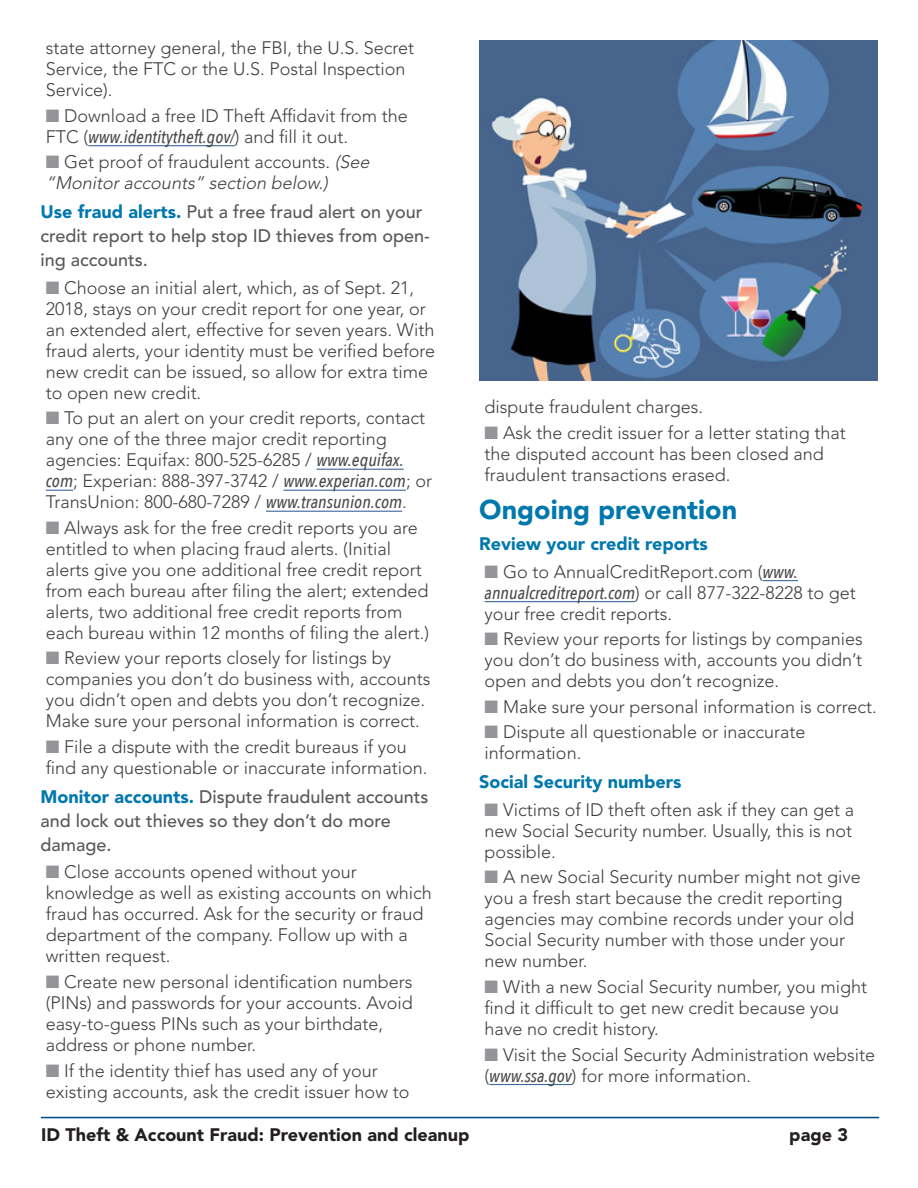
<style>
.page{position:relative;width:918px;height:1188px;background:#fff}
.page>*{position:absolute;margin:0;border:0;box-sizing:border-box;transform-origin:0 0}
.Subheads{font:900 27px "Avenir LT Std";color:#0078ae}
.Bullets2{font:300 18px/21px "Avenir LT Std";color:#3e3e3f}
.Text{font:500 18px/24px "Avenir LT Std";color:#57585a}
.Bullets2-2{font:italic 300 18px/21px "Avenir LT Std";color:#3e3e3f}
.t1{font:900 18px "Avenir LT Std";color:#231f20}
.Text-2{font:900 18px "Avenir LT Std";color:#0078ae}
.s1{color:#939598}
.s2{font-family:"Avenir Next Condensed";font-weight:500;font-style:italic;color:#4b4c4d}
.s3{font-style:normal}
.s4{font-weight:900;color:#0078ae}
</style>
<div class="page">
<hr style="left:41px;top:1117px;width:838px;height:1px;background:#00467e">
<hr style="left:88px;top:145px;width:147px;height:1px;background:#3c6a9d">
<hr style="left:317px;top:469px;width:87px;height:1px;background:#3c6a9d">
<svg style="left:46px;top:490px;width:27px;height:1px"></svg>
<hr style="left:283px;top:490px;width:123px;height:1px;background:#3c6a9d">
<hr style="left:266px;top:511px;width:136px;height:1px;background:#3c6a9d">
<hr style="left:763px;top:580px;width:35px;height:1px;background:#3c6a9d">
<hr style="left:485px;top:601px;width:150px;height:1px;background:#3c6a9d">
<hr style="left:489px;top:1084px;width:83px;height:1px;background:#3c6a9d">
<img style="left:479px;top:40px;width:399px;height:340px">
<p class="Bullets2" style="left:46px;top:37px;width:370px">state attorney general, the FBI, the U.S. Secret<br>Service, the FTC or the U.S. Postal Inspection<br>Service).</p>
<p class="Bullets2" style="left:46px;top:105px;width:363px"><span class="s1">■</span> Download a free ID Theft Affidavit from the<br>FTC (<span class="s2">www.identitytheft.gov/</span>) and fill it out.</p>
<p class="Bullets2-2" style="left:46px;top:152px;width:329px"><span class="s1">■</span> <span class="s3">Get proof of fraudulent accounts.</span> (See “Monitoraccounts” section below.)</p>
<p class="Text" style="left:40px;top:200px;width:391px"><span class="s4">Use fraud alerts.</span> Put a free fraud alert on your credit report to help stop ID thieves from open&shy;ing accounts.</p>
<p class="Bullets2" style="left:46px;top:277px;width:391px"><span class="s1">■</span> Choose an initial alert, which, as of Sept. 21, 2018, stays on your credit report for one year, or an extended alert, effective for seven years. With fraud alerts, your identity must be verified before new credit can be issued, so allow for extra time to open new credit.</p>
<p class="Bullets2" style="left:46px;top:408px;width:388px"><span class="s1">■</span> To put an alert on your credit reports, contact any one of the three major credit reporting agencies: Equifax: 800-525-6285 / <span class="s2">www.equifax. com</span>; Experian: 888-397-3742 / <span class="s2">www.experian.com</span>; or TransUnion: 800-680-7289 / <span class="s2">www.transunion.com</span>.</p>
<p class="Bullets2" style="left:46px;top:517px;width:385px"><span class="s1">■</span> Always ask for the free credit reports you are entitled to when placing fraud alerts. (Initial alerts give you one additional free credit report from each bureau after filing the alert; extended alerts, two additional free credit reports from each bureau within 12 months of filing the alert.)</p>
<p class="Bullets2" style="left:46px;top:648px;width:386px"><span class="s1">■</span> Review your reports closely for listings by companies you don’t do business with, accounts you didn’t open and debts you don’t recognize.<br>Make sure your personal information is correct.</p>
<p class="Bullets2" style="left:46px;top:736px;width:383px"><span class="s1">■</span> File a dispute with the credit bureaus if you find any questionable or inaccurate information.</p>
<p class="Text" style="left:40px;top:785px;width:389px"><span class="s4">Monitor accounts.</span> Dispute fraudulent accounts and lock out thieves so they don’t do more damage.</p>
<p class="Bullets2" style="left:46px;top:862px;width:387px"><span class="s1">■</span> Close accounts opened without your knowledge as well as existing accounts on which fraud has occurred. Ask for the security or fraud department of the company. Follow up with a written request.</p>
<p class="Bullets2" style="left:46px;top:971px;width:368px"><span class="s1">■</span> Create new personal identification numbers (PINs) and passwords for your accounts. Avoid easy-to-guess PINs such as your birthdate, address or phone number.</p>
<p class="Bullets2" style="left:46px;top:1060px;width:365px"><span class="s1">■</span> If the identity thief has used any of your existing accounts, ask the credit issuer how to</p>
<p class="Bullets2" style="left:485px;top:397px;width:220px">dispute fraudulent charges.</p>
<p class="Bullets2" style="left:485px;top:422px;width:363px"><span class="s1">■</span> Ask the credit issuer for a letter stating that the disputed account has been closed and fraudulent transactions erased.</p>
<p class="Subheads" style="left:479px;top:493px;width:259px">Ongoing prevention</p>
<p class="Text-2" style="left:479px;top:533px;width:230px">Review your credit reports</p>
<p class="Bullets2" style="left:485px;top:561px;width:373px"><span class="s1">■</span> Go to AnnualCreditReport.com (<span class="s2">www. annualcreditreport.com</span>) or call 877-322-8228 to get your free credit reports.</p>
<p class="Bullets2" style="left:485px;top:629px;width:380px;text-align:justify"><span class="s1">■</span> Review your reports for listings by companies you don’t do business with, accounts you didn’t open and debts you don’t recognize.</p>
<p class="Bullets2" style="left:485px;top:696px;width:394px"><span class="s1">■</span> Make sure your personal information is correct.</p>
<p class="Bullets2" style="left:485px;top:722px;width:322px"><span class="s1">■</span> Dispute all questionable or inaccurate information.</p>
<p class="Text-2" style="left:479px;top:771px;width:204px">Social Security numbers</p>
<p class="Bullets2" style="left:485px;top:799px;width:371px"><span class="s1">■</span> Victims of ID theft often ask if they can get a new Social Security number. Usually, this is not possible.</p>
<p class="Bullets2" style="left:485px;top:867px;width:378px"><span class="s1">■</span> A new Social Security number might not give you a fresh start because the credit reporting agencies may combine records under your old Social Security number with those under your new number.</p>
<p class="Bullets2" style="left:485px;top:976px;width:384px"><span class="s1">■</span> With a new Social Security number, you might find it difficult to get new credit because you have no credit history.</p>
<p class="Bullets2" style="left:485px;top:1044px;width:392px"><span class="s1">■</span> Visit the Social Security Administration website (<span class="s2">www.ssa.gov</span>) for more information.</p>
<p class="t1" style="left:41px;top:1124px;width:430px">ID Theft &amp; Account Fraud: Prevention and cleanup</p>
<p class="t1" style="left:789px;top:1124px;width:60px">page 3</p>
</div>
